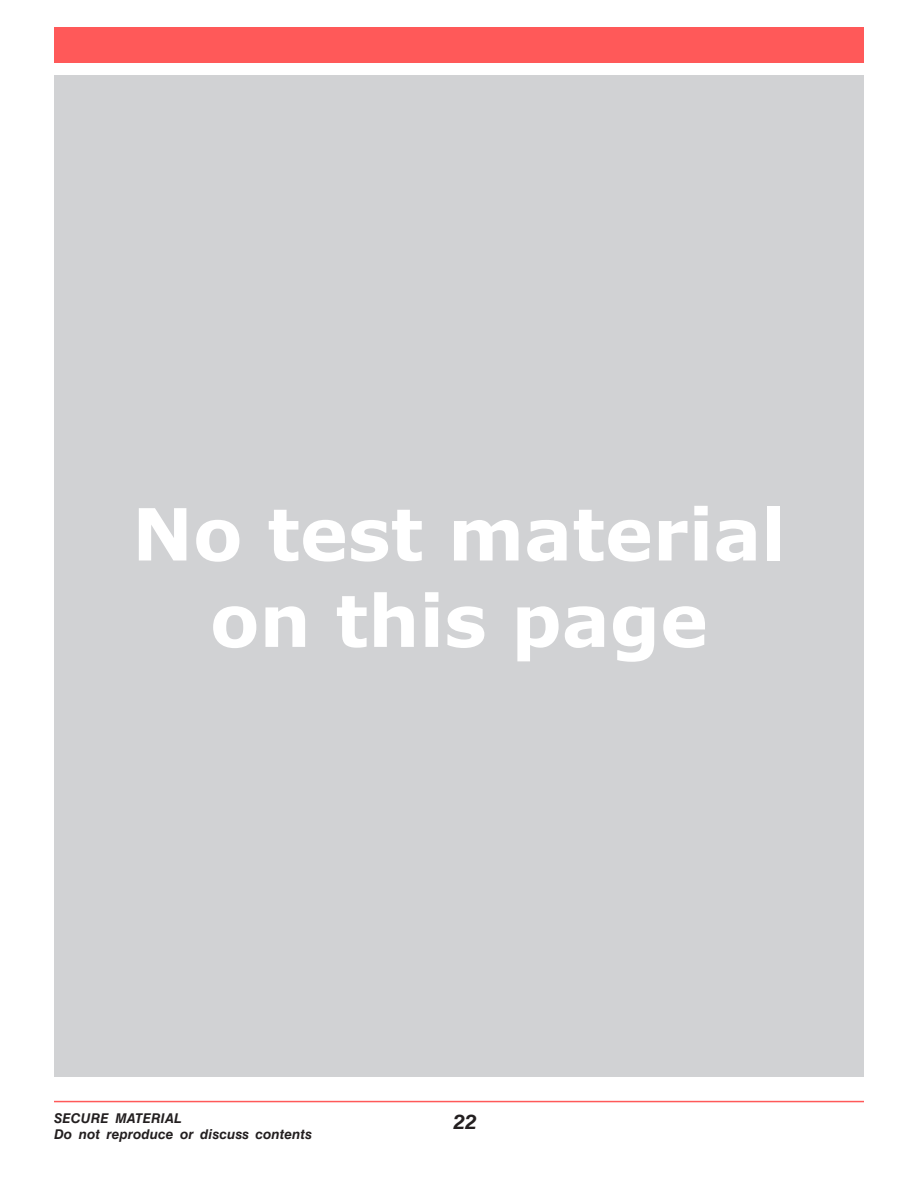
<style>
.page{position:relative;width:918px;height:1188px;background:#fff}
.page>*{position:absolute;margin:0;border:0;box-sizing:border-box;transform-origin:0 0}
.t1{font:700 72px/86.4px "Verdana";color:#fff;text-align:center}
.t2{font:italic 700 21px "Swiss 721 BT";color:#231f20}
.t3{font:italic 700 13.5px/16.5px "Helvetica LT Std";letter-spacing:.01em;color:#231f20}
</style>
<div class="page">
<div style="left:54px;top:76px;width:810px;height:1001px;background:#d1d2d4"></div>
<hr style="left:54px;top:1101px;width:810px;height:1px;background:#ff5959">
<div style="left:54px;top:27px;width:810px;height:36px;background:#ff5959"></div>
<h1 class="t1" style="left:132px;top:492px;width:655px">No test material on this page</h1>
<p class="t3" style="left:54px;top:1109px;width:259px">SECURE MATERIAL<br>Do not reproduce or discuss contents</p>
<h2 class="t2" style="left:453px;top:1109px;width:25px">22</h2>
</div>
